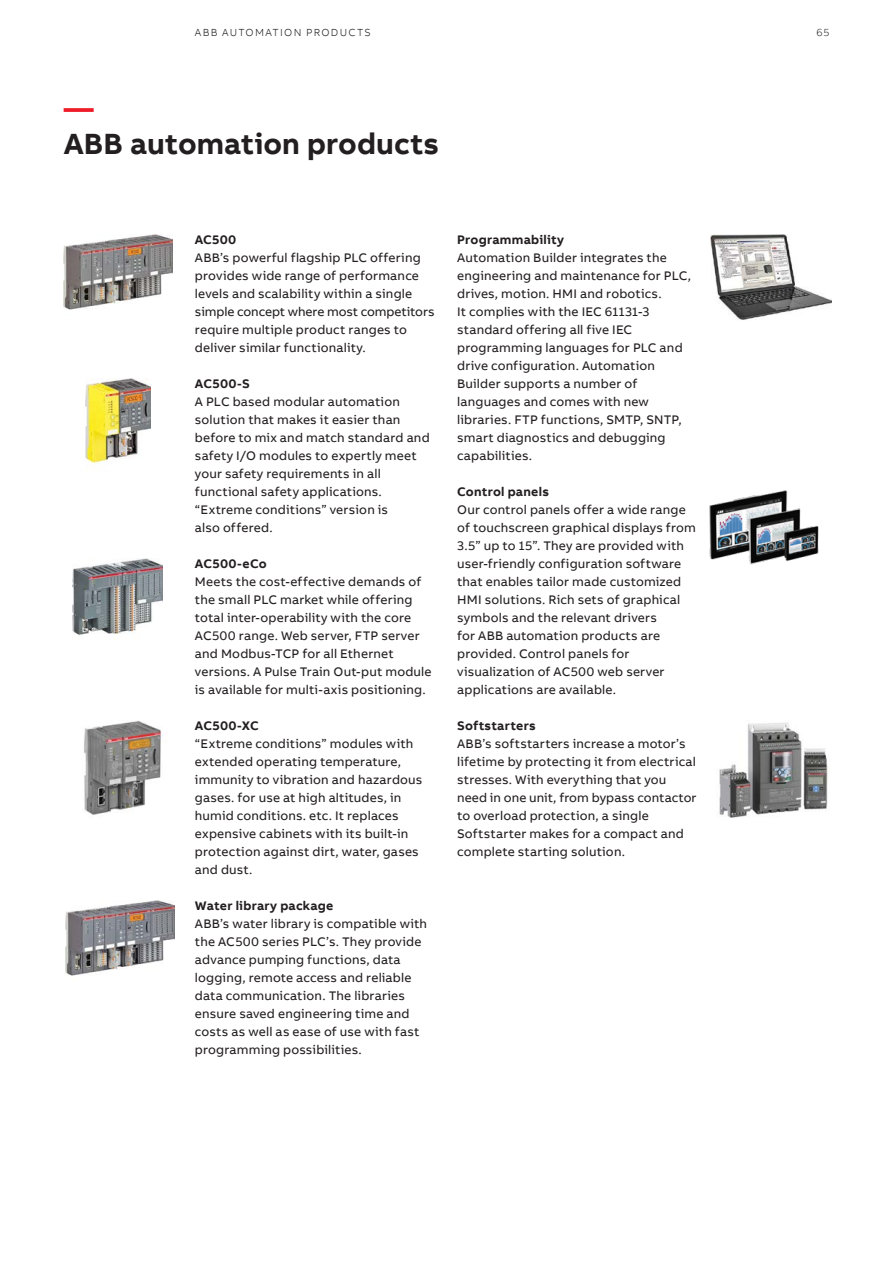
<style>
.page{position:relative;width:893px;height:1263px;background:#fff}
.page>*{position:absolute;margin:0;border:0;box-sizing:border-box;transform-origin:0 0}
.t1{font:700 30px "AB Bvoice";color:#231f20}
.t2{font:700 30px "AB Bvoice";color:#ee1c28}
.t3{font:12.75px/18px "AB Bvoice";letter-spacing:.015em;color:#231f20}
.t4{font:700 12.75px "AB Bvoice";letter-spacing:.02em;color:#231f20}
.t5{font:300 10.5px "AB Bvoice";letter-spacing:.12em;color:#231f20}
</style>
<div class="page">
<img style="left:64px;top:235px;width:109px;height:75px">
<img style="left:65px;top:901px;width:109px;height:75px">
<img style="left:73px;top:559px;width:89px;height:77px">
<img style="left:85px;top:379px;width:66px;height:92px">
<img style="left:84px;top:721px;width:78px;height:94px">
<img style="left:719px;top:722px;width:109px;height:96px">
<img style="left:710px;top:235px;width:121px;height:85px">
<img style="left:709px;top:490px;width:110px;height:75px">
<p class="t5" style="left:195px;top:26px;width:177px">ABB AUTOMATION PRODUCTS</p>
<p class="t5" style="left:816px;top:26px;width:14px">65</p>
<h1 class="t2" style="left:64px;top:89px;width:31px">—</h1>
<h1 class="t1" style="left:64px;top:125px;width:377px">ABB automation products</h1>
<p class="t4" style="left:195px;top:231px;width:43px">AC500</p>
<p class="t3" style="left:195px;top:249px;width:241px">ABB’s powerful flagship PLC offering provides wide range of performance levels and scalability within a single simple concept where most competitors require multiple product ranges to deliver similar functionality.</p>
<p class="t4" style="left:195px;top:375px;width:56px">AC500-S</p>
<p class="t3" style="left:195px;top:393px;width:236px">A PLC based modular automation solution that makes it easier than before to mix and match standard and safety I/O modules to expertly meet your safety requirements in all functional safety applications. “Extreme conditions” version is<br>also offered.</p>
<p class="t4" style="left:195px;top:555px;width:73px">AC500-eCo</p>
<p class="t3" style="left:195px;top:573px;width:238px">Meets the cost-effective demands of the small PLC market while offering total inter-operability with the core AC500 range. Web server, FTP server and Modbus-TCP for all Ethernet versions. A Pulse Train Out-put module is available for multi-axis positioning.</p>
<p class="t4" style="left:195px;top:717px;width:65px">AC500-XC</p>
<p class="t3" style="left:195px;top:735px;width:229px">“Extreme conditions” modules with extended operating temperature, immunity to vibration and hazardous gases. for use at high altitudes, in humid conditions. etc. It replaces expensive cabinets with its built-in protection against dirt, water, gases and dust.</p>
<p class="t4" style="left:195px;top:897px;width:140px">Water library package</p>
<p class="t3" style="left:195px;top:915px;width:234px">ABB’s water library is compatible with the AC500 series PLC’s. They provide advance pumping functions, data logging, remote access and reliable data communication. The libraries ensure saved engineering time and costs as well as ease of use with fast programming possibilities.</p>
<p class="t4" style="left:457px;top:231px;width:108px">Programmability</p>
<p class="t3" style="left:457px;top:249px;width:236px">Automation Builder integrates the engineering and maintenance for PLC, drives, motion. HMI and robotics.<br>It complies with the IEC 61131-3 standard offering all five IEC programming languages for PLC and drive configuration. Automation<br>Builder supports a number of languages and comes with new libraries. FTP functions, SMTP, SNTP, smart diagnostics and debugging capabilities.</p>
<p class="t4" style="left:457px;top:483px;width:93px">Control panels</p>
<p class="t3" style="left:457px;top:501px;width:240px">Our control panels offer a wide range of touchscreen graphical displays from 3.5” up to 15”. They are provided with user-friendly configuration software that enables tailor made customized HMI solutions. Rich sets of graphical symbols and the relevant drivers<br>for ABB automation products are provided. Control panels for visualization of AC500 web server applications are available.</p>
<p class="t4" style="left:457px;top:717px;width:80px">Softstarters</p>
<p class="t3" style="left:457px;top:735px;width:241px">ABB’s softstarters increase a motor’s lifetime by protecting it from electrical stresses. With everything that you need in one unit, from bypass contactor to overload protection, a single Softstarter makes for a compact and complete starting solution.</p>
</div>
